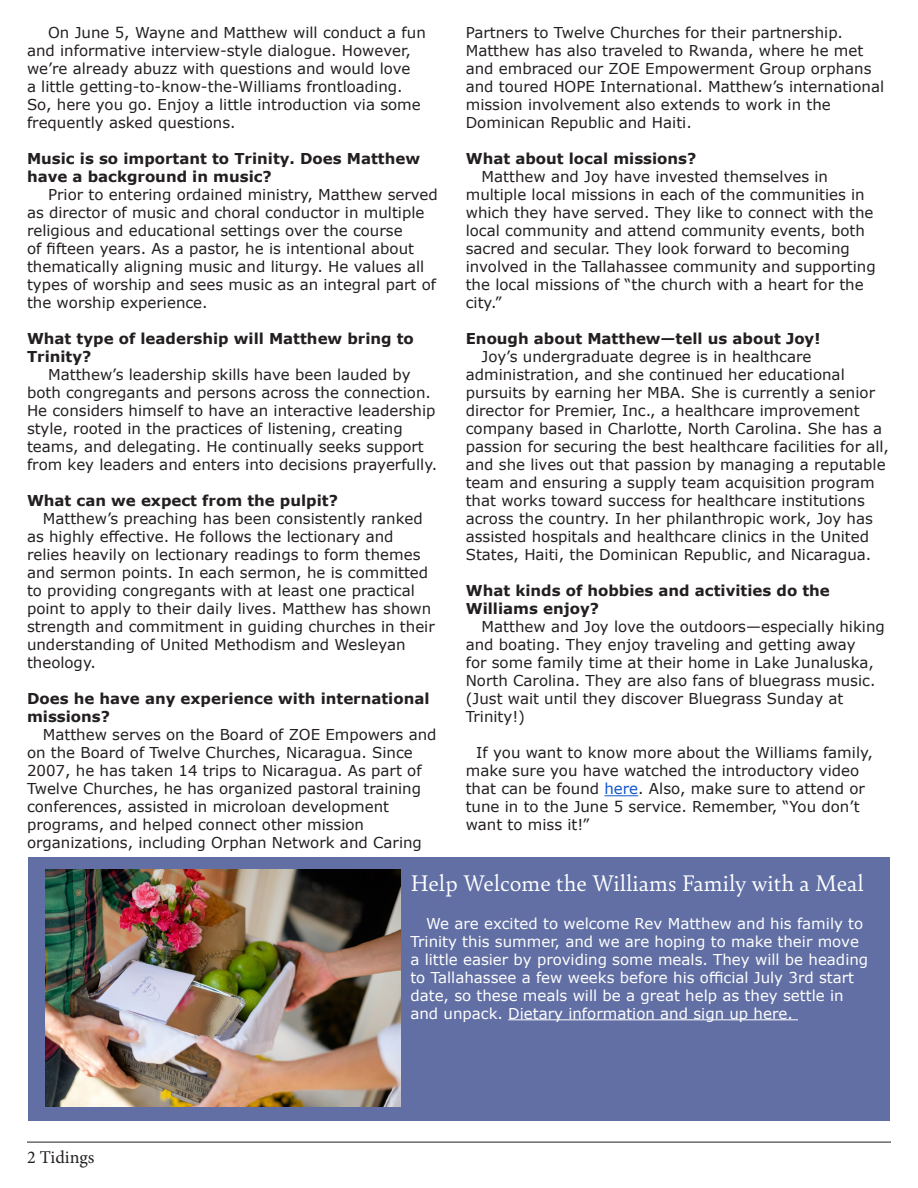
<style>
.page{position:relative;width:918px;height:1188px;background:#fff}
.page>*{position:absolute;margin:0;border:0;box-sizing:border-box;transform-origin:0 0}
.Section_Headings{font:24px "Bely";color:#fff}
.t1{font:18px "Minion Pro";color:#231f20}
.t2{font:15px/18px "Verdana";color:#231f20}
.t3{font:700 15px/18px "Verdana";color:#231f20}
.t4{font:15px/18px "Verdana";color:#fff}
.s1{color:#15c}
</style>
<div class="page">
<hr style="left:27px;top:1142px;width:864px;height:1px;background:#231f20">
<hr style="left:604px;top:795px;width:34px;height:1px;background:#15c">
<div style="left:28px;top:857px;width:862px;height:263px;background:#616fa4"></div>
<img style="left:45px;top:869px;width:356px;height:237px">
<hr style="left:508px;top:1019px;width:290px;height:1px;background:#fff">
<p class="t2" style="left:27px;top:24px;width:400px;text-indent:21px">On June 5, Wayne and Matthew will conduct a fun and informative interview-style dialogue. However, we’re already abuzz with questions and would love<br>a little getting-to-know-the-Williams frontloading.<br>So, here you go. Enjoy a little introduction via some frequently asked questions.</p>
<p class="t3" style="left:27px;top:150px;width:395px">Music is so important to Trinity. Does Matthew have a background in music?</p>
<p class="t2" style="left:27px;top:186px;width:412px;text-indent:21px">Prior to entering ordained ministry, Matthew served as director of music and choral conductor in multiple religious and educational settings over the course<br>of fifteen years. As a pastor, he is intentional about thematically aligning music and liturgy. He values all types of worship and sees music as an integral part of the worship experience.</p>
<p class="t3" style="left:27px;top:330px;width:388px">What type of leadership will Matthew bring to<br>Trinity?</p>
<p class="t2" style="left:27px;top:366px;width:412px;text-indent:21px">Matthew’s leadership skills have been lauded by both congregants and persons across the connection.<br>He considers himself to have an interactive leadership style, rooted in the practices of listening, creating teams, and delegating. He continually seeks support from key leaders and enters into decisions prayerfully.</p>
<p class="t3" style="left:27px;top:492px;width:312px">What can we expect from the pulpit?</p>
<p class="t2" style="left:27px;top:510px;width:409px;text-indent:16px">Matthew’s preaching has been consistently ranked as highly effective. He follows the lectionary and relies heavily on lectionary readings to form themes and sermon points. In each sermon, he is committed to providing congregants with at least one practical point to apply to their daily lives. Matthew has shown strength and commitment in guiding churches in their understanding of United Methodism and Wesleyan theology.</p>
<p class="t3" style="left:27px;top:690px;width:404px">Does he have any experience with international missions?</p>
<p class="t2" style="left:27px;top:726px;width:411px;text-indent:16px">Matthew serves on the Board of ZOE Empowers and on the Board of Twelve Churches, Nicaragua. Since 2007, he has taken 14 trips to Nicaragua. As part of Twelve Churches, he has organized pastoral training conferences, assisted in microloan development programs, and helped connect other mission organizations, including Orphan Network and Caring</p>
<p class="t2" style="left:466px;top:24px;width:420px">Partners to Twelve Churches for their partnership.<br>Matthew has also traveled to Rwanda, where he met and embraced our ZOE Empowerment Group orphans and toured HOPE International. Matthew’s international mission involvement also extends to work in the Dominican Republic and Haiti.</p>
<p class="t3" style="left:466px;top:150px;width:232px">What about local missions?</p>
<p class="t2" style="left:466px;top:168px;width:411px;text-indent:16px">Matthew and Joy have invested themselves in multiple local missions in each of the communities in which they have served. They like to connect with the local community and attend community events, both sacred and secular. They look forward to becoming involved in the Tallahassee community and supporting the local missions of “the church with a heart for the city.”</p>
<p class="t3" style="left:466px;top:330px;width:356px">Enough about Matthew—tell us about Joy!</p>
<p class="t2" style="left:466px;top:348px;width:425px;text-indent:16px">Joy’s undergraduate degree is in healthcare administration, and she continued her educational pursuits by earning her MBA. She is currently a senior director for Premier, Inc., a healthcare improvement company based in Charlotte, North Carolina. She has a passion for securing the best healthcare facilities for all, and she lives out that passion by managing a reputable team and ensuring a supply team acquisition program that works toward success for healthcare institutions across the country. In her philanthropic work, Joy has assisted hospitals and healthcare clinics in the United States, Haiti, the Dominican Republic, and Nicaragua.</p>
<p class="t3" style="left:466px;top:582px;width:366px">What kinds of hobbies and activities do the<br>Williams enjoy?</p>
<p class="t2" style="left:466px;top:618px;width:421px;text-indent:16px">Matthew and Joy love the outdoors—especially hiking and boating. They enjoy traveling and getting away<br>for some family time at their home in Lake Junaluska, North Carolina. They are also fans of bluegrass music. (Just wait until they discover Bluegrass Sunday at Trinity!)</p>
<p class="t2" style="left:466px;top:744px;width:409px;text-indent:11px">If you want to know more about the Williams family, make sure you have watched the introductory video that can be found <span class="s1">here</span>. Also, make sure to attend or tune in to the June 5 service. Remember, “You don’t want to miss it!”</p>
<p class="t1" style="left:27px;top:1145px;width:69px">2 Tidings</p>
<p class="Section_Headings" style="left:410px;top:866px;width:455px">Help Welcome the Williams Family with a Meal</p>
<p class="t4" style="left:410px;top:914px;width:459px;text-indent:16px">We are excited to welcome Rev Matthew and his family to Trinity this summer, and we are hoping to make their move a little easier by providing some meals. They will be heading to Tallahassee a few weeks before his official July 3rd start date, so these meals will be a great help as they settle in and unpack. Dietary information and sign up here.</p>
</div>
